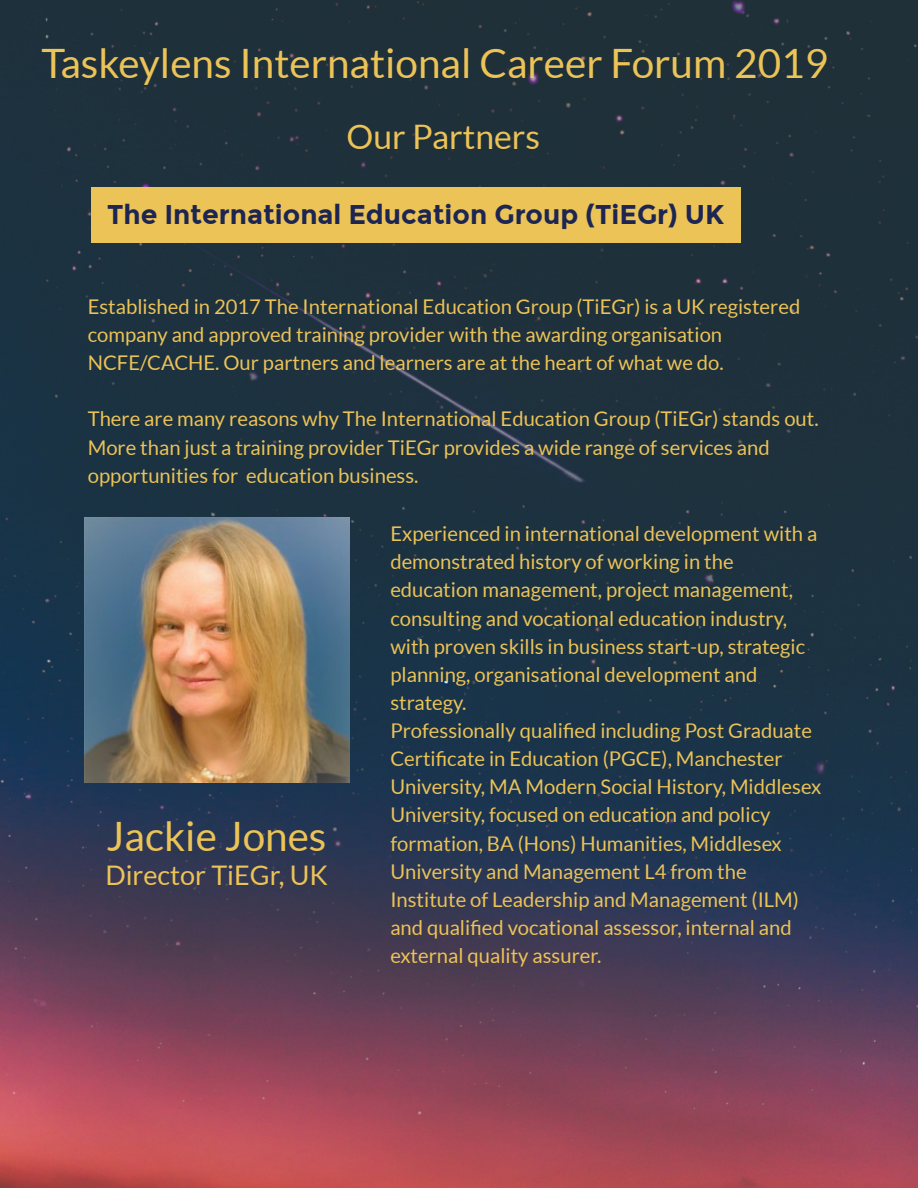
<style>
.page{position:relative;width:918px;height:1188px;background:#fff}
.page>*{position:absolute;margin:0;border:0;box-sizing:border-box;transform-origin:0 0}
.t1{font:40.5px "Lato";color:#ecc357}
.t2{font:33.75px "Lato";color:#ecc357}
.t3{font:700 27px "Montserrat";color:#1d2652}
.t4{font:27px "Lato";color:#ecc357}
.t5{font:20.25px/28.2px "Lato";color:#ecc357}
</style>
<div class="page">
<img style="left:0;top:0;width:918px;height:1188px">
<div style="left:91px;top:188px;width:649px;height:55px;background:#ecc357"></div>
<img style="left:84px;top:518px;width:266px;height:265px">
<h1 class="t1" style="left:42px;top:40px;width:788px">Taskeylens International Career Forum 2019</h1>
<h2 class="t2" style="left:346px;top:118px;width:195px">Our Partners</h2>
<h3 class="t3" style="left:107px;top:198px;width:618px">The International Education Group (TiEGr) UK</h3>
<p class="t5" style="left:88px;top:292px;width:714px">Established in 2017 The International Education Group (TiEGr) is a UK registered company and approved training provider with the awarding organisation<br>NCFE/CACHE. Our partners and learners are at the heart of what we do.</p>
<p class="t5" style="left:88px;top:405px;width:732px">There are many reasons why The International Education Group (TiEGr) stands out.<br>More than just a training provider TiEGr provides a wide range of services and opportunities for education business.</p>
<p class="t5" style="left:390px;top:520px;width:432px">Experienced in international development with a demonstrated history of working in the education management, project management, consulting and vocational education industry, with proven skills in business start-up, strategic planning, organisational development and strategy.<br>Professionally qualified including Post Graduate Certificate in Education (PGCE), Manchester University, MA Modern Social History, Middlesex University, focused on education and policy formation, BA (Hons) Humanities, Middlesex University and Management L4 from the Institute of Leadership and Management (ILM) and qualified vocational assessor, internal and external quality assurer.</p>
<h1 class="t1" style="left:107px;top:813px;width:221px">Jackie Jones</h1>
<h3 class="t4" style="left:105px;top:861px;width:224px">Director TiEGr, UK</h3>
</div>
